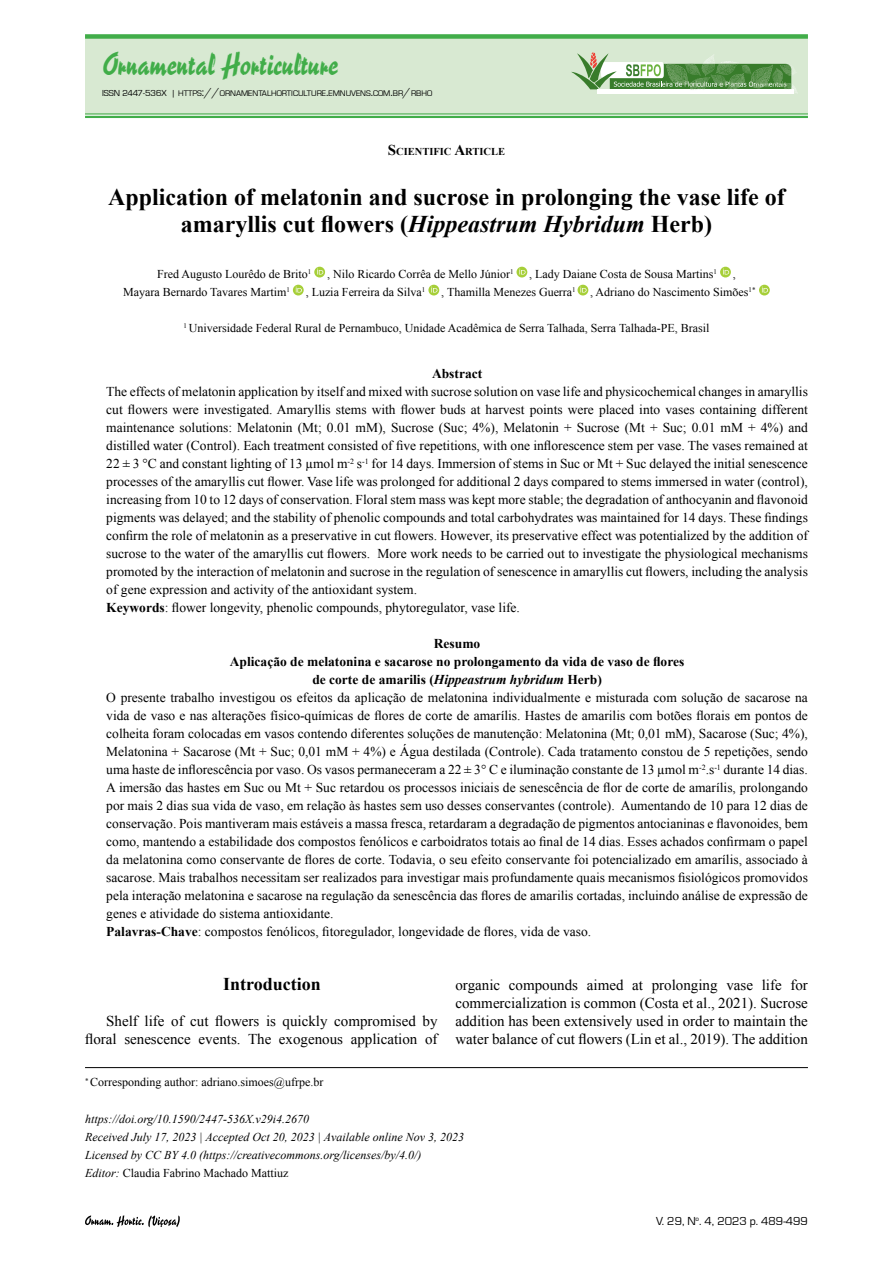
<style>
.page{position:relative;width:893px;height:1263px;background:#fff}
.page>*{position:absolute;margin:0;border:0;box-sizing:border-box;transform-origin:0 0}
.t1{font:29.25px "Reporter Two";color:#41ad49}
.t2{font:700 24px/27px "Times New Roman";color:#000;text-align:center}
.t3{font:700 18px "Times New Roman";color:#000}
.t4{font:15px/18px "Times New Roman";color:#000;text-align:right}
.t5{font:13.5px/18px "Times New Roman";color:#000}
.t6{font:700 13.5px "Times New Roman";color:#000}
.t7{font:12px "Times New Roman";color:#000}
.t8{font:italic 12px/18px "Times New Roman";color:#000}
.t9{font:12px "Eurostar";color:#000}
.t10{font:700 10.5px "Times New Roman";color:#000}
.t11{font:8.4px "Eurostar";color:#000}
.s1{font-size:9px}
.s2{font-size:12px}
.s3{font-size:15px}
.s4{font-style:italic}
.s5{font-weight:700}
.s6{font-style:normal}
</style>
<div class="page">
<svg style="left:85px;top:1215px;width:95px;height:12px"></svg>
<hr style="left:85px;top:1067px;width:723px;height:1px;background:#000">
<div style="left:85px;top:36px;width:723px;height:78px;background:#d8e9d2"></div>
<div style="left:85px;top:34px;width:723px;height:5px;background:#41ad49"></div>
<hr style="left:85px;top:114px;width:723px;height:1px;background:#41ad49">
<hr style="left:85px;top:116px;width:723px;height:2px;background:#41ad49">
<div style="left:598px;top:89px;width:196px;height:5px;background:#fff"></div>
<svg style="left:571px;top:52px;width:226px;height:39px"></svg>
<img style="left:669px;top:68px;width:14px;height:5px">
<img style="left:755px;top:68px;width:23px;height:4px">
<svg style="left:314px;top:267px;width:11px;height:10px"></svg>
<svg style="left:317px;top:269px;width:6px;height:5px"></svg>
<svg style="left:516px;top:267px;width:11px;height:10px"></svg>
<svg style="left:519px;top:269px;width:7px;height:5px"></svg>
<svg style="left:720px;top:267px;width:11px;height:10px"></svg>
<svg style="left:723px;top:269px;width:6px;height:5px"></svg>
<svg style="left:293px;top:285px;width:11px;height:10px"></svg>
<svg style="left:296px;top:287px;width:6px;height:5px"></svg>
<svg style="left:428px;top:285px;width:11px;height:10px"></svg>
<svg style="left:431px;top:287px;width:6px;height:5px"></svg>
<svg style="left:577px;top:285px;width:11px;height:10px"></svg>
<svg style="left:580px;top:287px;width:7px;height:5px"></svg>
<svg style="left:759px;top:285px;width:11px;height:10px"></svg>
<svg style="left:762px;top:287px;width:6px;height:5px"></svg>
<h1 class="t1" style="left:102px;top:45px;width:238px">Ornamental Horticulture</h1>
<p class="t11" style="left:102px;top:88px;width:332px"><span class="s1">ISSN 2447-536X |</span> HTTPS<span class="s2">://</span>ORNAMENTALHORTICULTURE<span class="s2">.</span>EMNUVENS<span class="s2">.</span>COM<span class="s2">.</span>BR<span class="s2">/</span>RBHO</p>
<p class="t10" style="left:388px;top:144px;width:119px"><span class="s3">S</span>CIENTIFIC <span class="s3">A</span>RTICLE</p>
<h2 class="t2" style="left:108px;top:183px;width:678px">Application of melatonin and sucrose in prolonging the vase life of amaryllis cut flowers (<span class="s4">Hippeastrum Hybridum</span> Herb)</h2>
<p class="t7" style="left:157px;top:265px;width:156px">Fred Augusto Lourêdo de Brito<sup>1</sup></p>
<p class="t7" style="left:327px;top:265px;width:188px">, Nilo Ricardo Corrêa de Mello Júnior<sup>1</sup></p>
<p class="t7" style="left:529px;top:265px;width:189px">, Lady Daiane Costa de Sousa Martins<sup>1</sup></p>
<p class="t7" style="left:733px;top:265px;width:4px">,</p>
<p class="t7" style="left:123px;top:283px;width:168px">Mayara Bernardo Tavares Martim<sup>1</sup></p>
<p class="t7" style="left:306px;top:283px;width:121px">, Luzia Ferreira da Silva<sup>1</sup></p>
<p class="t7" style="left:441px;top:283px;width:316px">, Thamilla Menezes Guerra<sup>1</sup> , Adriano do Nascimento Simões<sup>1*</sup></p>
<p class="t7" style="left:183px;top:319px;width:527px"><sup>1</sup> Universidade Federal Rural de Pernambuco, Unidade Acadêmica de Serra Talhada, Serra Talhada-PE, Brasil</p>
<p class="t6" style="left:432px;top:364px;width:52px">Abstract</p>
<p class="t5" style="left:106px;top:382px;width:703px">The effects of melatonin application by itself and mixed with sucrose solution on vase life and physicochemical changes in amaryllis cut flowers were investigated. Amaryllis stems with flower buds at harvest points were placed into vases containing different maintenance solutions: Melatonin (Mt; 0.01 mM), Sucrose (Suc; 4%), Melatonin + Sucrose (Mt + Suc; 0.01 mM + 4%) and distilled water (Control). Each treatment consisted of five repetitions, with one inflorescence stem per vase. The vases remained at 22 ± 3 °C and constant lighting of 13 µmol m<sup>-2</sup> s<sup>-1</sup> for 14 days. Immersion of stems in Suc or Mt + Suc delayed the initial senescence processes of the amaryllis cut flower. Vase life was prolonged for additional 2 days compared to stems immersed in water (control), increasing from 10 to 12 days of conservation. Floral stem mass was kept more stable; the degradation of anthocyanin and flavonoid pigments was delayed; and the stability of phenolic compounds and total carbohydrates was maintained for 14 days. These findings confirm the role of melatonin as a preservative in cut flowers. However, its preservative effect was potentialized by the addition of sucrose to the water of the amaryllis cut flowers. More work needs to be carried out to investigate the physiological mechanisms promoted by the interaction of melatonin and sucrose in the regulation of senescence in amaryllis cut flowers, including the analysis of gene expression and activity of the antioxidant system.<br><span class="s5">Keywords</span>: flower longevity, phenolic compounds, phytoregulator, vase life.</p>
<p class="t6" style="left:434px;top:634px;width:48px">Resumo</p>
<p class="t6" style="left:230px;top:652px;width:456px">Aplicação de melatonina e sacarose no prolongamento da vida de vaso de flores</p>
<p class="t6" style="left:312px;top:670px;width:291px">de corte de amarilis (<span class="s4">Hippeastrum hybridum</span> Herb)</p>
<p class="t5" style="left:106px;top:688px;width:703px">O presente trabalho investigou os efeitos da aplicação de melatonina individualmente e misturada com solução de sacarose na</p>
<p class="t5" style="left:106px;top:706px;width:703px">vida de vaso e nas alterações físico-químicas de flores de corte de amarílis. Hastes de amarilis com botões florais em pontos de</p>
<p class="t5" style="left:106px;top:724px;width:703px">colheita foram colocadas em vasos contendo diferentes soluções de manutenção: Melatonina (Mt; 0,01 mM), Sacarose (Suc; 4%),</p>
<p class="t5" style="left:106px;top:742px;width:703px">Melatonina + Sacarose (Mt + Suc; 0,01 mM + 4%) e Água destilada (Controle). Cada tratamento constou de 5 repetições, sendo</p>
<p class="t5" style="left:106px;top:760px;width:703px">uma haste de inflorescência por vaso. Os vasos permaneceram a 22 ± 3° C e iluminação constante de 13 µmol m<sup>-2</sup>.s<sup>-1</sup> durante 14 dias.</p>
<p class="t5" style="left:106px;top:778px;width:703px">A imersão das hastes em Suc ou Mt + Suc retardou os processos iniciais de senescência de flor de corte de amarílis, prolongando</p>
<p class="t5" style="left:106px;top:796px;width:703px">por mais 2 dias sua vida de vaso, em relação às hastes sem uso desses conservantes (controle). Aumentando de 10 para 12 dias de</p>
<p class="t5" style="left:106px;top:814px;width:703px">conservação. Pois mantiveram mais estáveis a massa fresca, retardaram a degradação de pigmentos antocianinas e flavonoides, bem</p>
<p class="t5" style="left:106px;top:832px;width:703px">como, mantendo a estabilidade dos compostos fenólicos e carboidratos totais ao final de 14 dias. Esses achados confirmam o papel</p>
<p class="t5" style="left:106px;top:850px;width:703px">da melatonina como conservante de flores de corte. Todavia, o seu efeito conservante foi potencializado em amarílis, associado à</p>
<p class="t5" style="left:106px;top:868px;width:703px">sacarose. Mais trabalhos necessitam ser realizados para investigar mais profundamente quais mecanismos fisiológicos promovidos</p>
<p class="t5" style="left:106px;top:886px;width:703px">pela interação melatonina e sacarose na regulação da senescência das flores de amarilis cortadas, incluindo análise de expressão de</p>
<p class="t5" style="left:106px;top:904px;width:229px">genes e atividade do sistema antioxidante.</p>
<p class="t5" style="left:106px;top:922px;width:487px"><span class="s5">Palavras-Chave</span>: compostos fenólicos, fitoregulador, longevidade de flores, vida de vaso.</p>
<h3 class="t3" style="left:223px;top:972px;width:99px">Introduction</h3>
<p class="t4" style="left:85px;top:1012px;width:354px">Shelf life of cut flowers is quickly compromised by floral senescence events. The exogenous application of</p>
<p class="t4" style="left:455px;top:976px;width:354px;text-align:justify">organic compounds aimed at prolonging vase life for commercialization is common (Costa et al., 2021). Sucrose addition has been extensively used in order to maintain the water balance of cut flowers (Lin et al., 2019). The addition</p>
<p class="t7" style="left:85px;top:1074px;width:240px"><sup>*</sup> Corresponding author: adriano.simoes@ufrpe.br</p>
<p class="t8" style="left:85px;top:1109px;width:381px">https://doi.org/10.1590/2447-536X.v29i4.2670<br>Received July 17, 2023 | Accepted Oct 20, 2023 | Available online Nov 3, 2023<br>Licensed by CC BY 4.0 (https://creativecommons.org/licenses/by/4.0/)<br>Editor: <span class="s6">Claudia Fabrino Machado Mattiuz</span></p>
<p class="t9" style="left:656px;top:1213px;width:153px">V. 29, N<sup>o</sup>. 4, 2023 p. 489-499</p>
</div>
